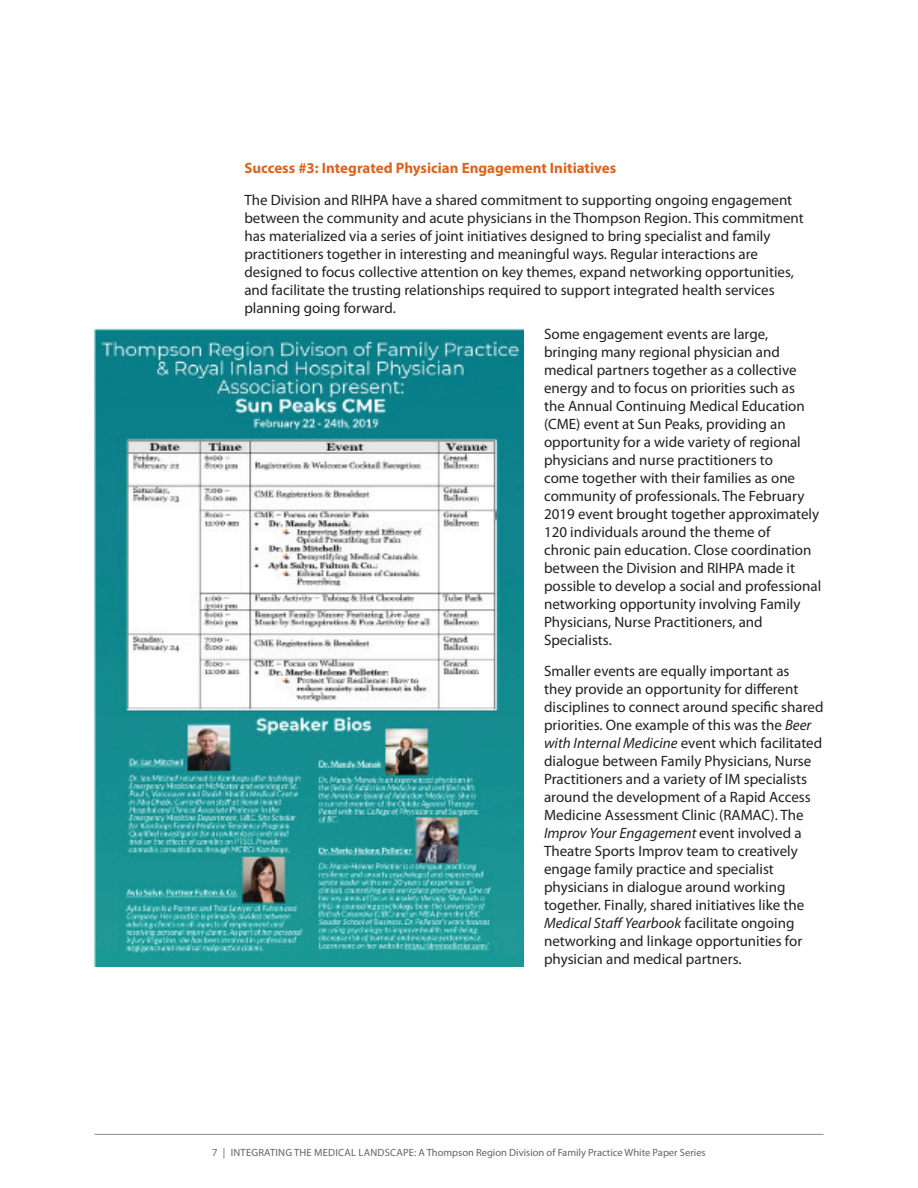
<style>
.page{position:relative;width:918px;height:1188px;background:#fff}
.page>*{position:absolute;margin:0;border:0;box-sizing:border-box;transform-origin:0 0}
.t1{font:15px/18px "Myriad Pro";color:#231f20}
.t2{font:700 15px "Myriad Pro";color:#dc641c}
.t3{font:10.5px "Myriad Pro";color:#636366}
.s1{font-style:italic}
</style>
<div class="page">
<hr style="left:94px;top:1134px;width:730px;height:1px;background:#8f8a82">
<img style="left:94px;top:328px;width:430px;height:638px">
<p class="t2" style="left:244px;top:158px;width:374px">Success #3: Integrated Physician Engagement Initiatives</p>
<p class="t1" style="left:244px;top:190px;width:561px">The Division and RIHPA have a shared commitment to supporting ongoing engagement between the community and acute physicians in the Thompson Region. This commitment has materialized via a series of joint initiatives designed to bring specialist and family practitioners together in interesting and meaningful ways. Regular interactions are designed to focus collective attention on key themes, expand networking opportunities, and facilitate the trusting relationships required to support integrated health services planning going forward.</p>
<p class="t1" style="left:544px;top:325px;width:279px">Some engagement events are large, bringing many regional physician and medical partners together as a collective energy and to focus on priorities such as<br>the Annual Continuing Medical Education (CME) event at Sun Peaks, providing an opportunity for a wide variety of regional physicians and nurse practitioners to<br>come together with their families as one community of professionals. The February 2019 event brought together approximately 120 individuals around the theme of<br>chronic pain education. Close coordination between the Division and RIHPA made it possible to develop a social and professional networking opportunity involving Family Physicians, Nurse Practitioners, and Specialists.</p>
<p class="t1" style="left:544px;top:662px;width:281px">Smaller events are equally important as<br>they provide an opportunity for different disciplines to connect around specific shared priorities. One example of this was the <span class="s1">Beer with Internal Medicine</span> event which facilitated dialogue between Family Physicians, Nurse Practitioners and a variety of IM specialists around the development of a Rapid Access Medicine Assessment Clinic (RAMAC). The <span class="s1">Improv Your Engagement</span> event involved a Theatre Sports Improv team to creatively engage family practice and specialist physicians in dialogue around working together. Finally, shared initiatives like the <span class="s1">Medical Staff Yearbook</span> facilitate ongoing networking and linkage opportunities for physician and medical partners.</p>
<p class="t3" style="left:212px;top:1146px;width:495px">7 | INTEGRATING THE MEDICAL LANDSCAPE: A Thompson Region Division of Family Practice White Paper Series</p>
</div>
